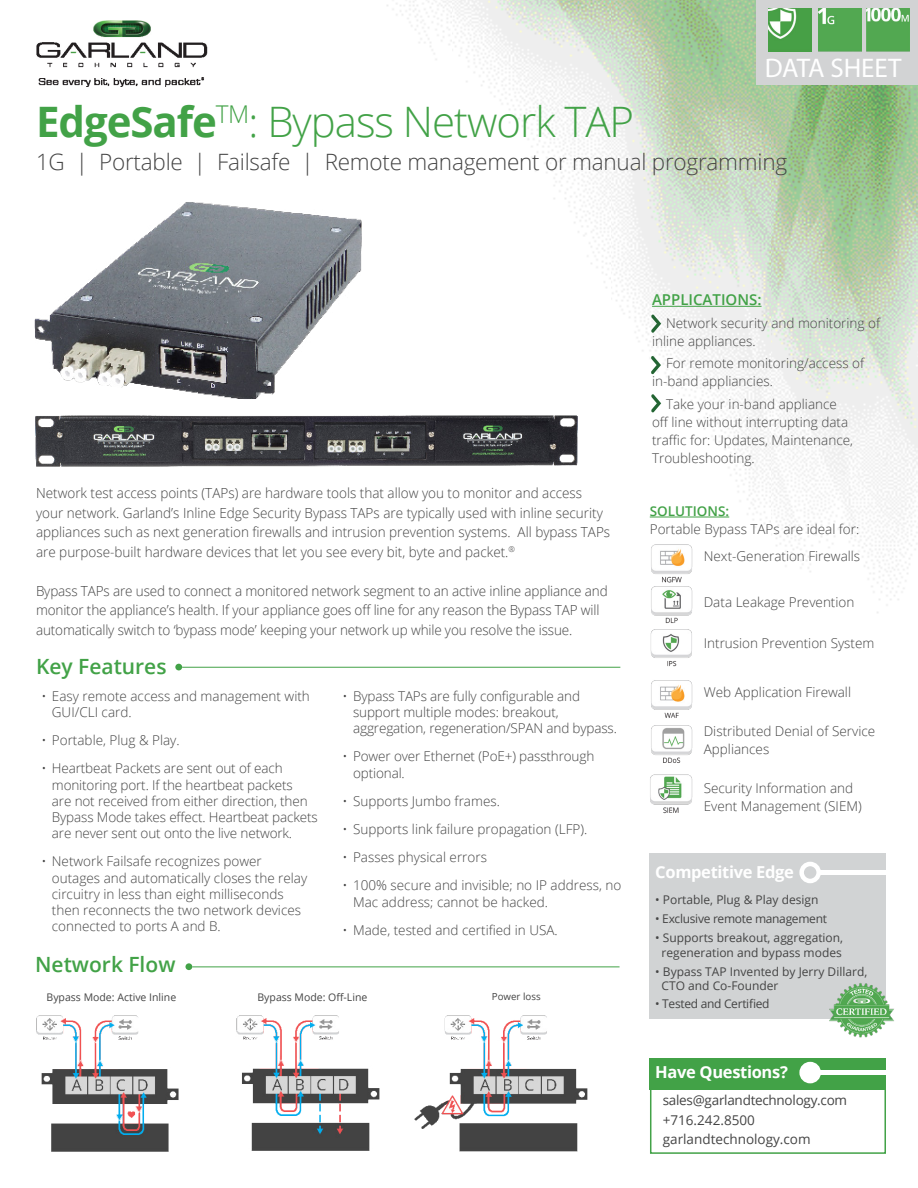
<style>
.page{position:relative;width:918px;height:1188px;background:#fff}
.page>*{position:absolute;margin:0;border:0;box-sizing:border-box;transform-origin:0 0}
.t1{font:300 42px "Open Sans";letter-spacing:-.025em;color:#42a247}
.t2{font:27px "Myriad Pro";color:#fff}
.t3{font:300 22.5px "Open Sans";letter-spacing:-.01em;color:#444}
.t4{font:600 21px "Open Sans";color:#42a247}
.t5{font:700 16.5px "Open Sans";letter-spacing:-.02em;color:#fff}
.t6{font:600 15px "Open Sans";color:#42a247}
.t7{font:300 13.95px/19.5px "Open Sans";color:#444}
.t8{font:300 13.5px/16.2px "Open Sans";color:#444}
.t9{font:13.5px/19.5px "Open Sans";color:#444}
.t10{font:600 13.5px "Open Sans";color:#42a247}
.t11{font:12px/14.4px "Open Sans";color:#444;text-align:center}
.t12{font:12px "Open Sans";letter-spacing:-.025em;color:#444}
.t13{font:10.5px "Open Sans";color:#444}
.t14{font:9.75px "Open Sans";color:#444}
.s1{font-weight:700}
</style>
<div class="page">
<img style="left:34px;top:0;width:884px;height:703px">
<div style="left:650px;top:853px;width:236px;height:165px;background:#d1d3d4"></div>
<img style="left:829px;top:983px;width:65px;height:55px">
<hr style="left:182px;top:667px;width:438px;height:1px;background:#42a247">
<div style="left:175px;top:664px;width:7px;height:6px;background:#42a247;border-radius:50%"></div>
<div style="left:650px;top:1076px;width:236px;height:78px;border:2px solid #42a247"></div>
<div style="left:650px;top:1058px;width:236px;height:31px;background:#42a247"></div>
<div style="left:802px;top:1064px;width:17px;height:17px;background:#fff;border-radius:50%"></div>
<div style="left:799px;top:1062px;width:22px;height:21px;border:4px solid #fff;border-radius:50%"></div>
<div style="left:819px;top:1070px;width:69px;height:5px;background:#fff"></div>
<hr style="left:650px;top:517px;width:79px;height:1px;background:#42a247">
<img style="left:650px;top:542px;width:42px;height:83px">
<img style="left:650px;top:628px;width:42px;height:41px">
<img style="left:650px;top:680px;width:42px;height:38px">
<img style="left:651px;top:725px;width:41px;height:38px">
<img style="left:650px;top:774px;width:43px;height:40px">
<div style="left:756px;top:0;width:162px;height:84px;background:#d2d3d4"></div>
<img style="left:36px;top:21px;width:172px;height:65px">
<img style="left:818px;top:8px;width:44px;height:43px">
<img style="left:866px;top:8px;width:44px;height:43px">
<div style="left:799px;top:862px;width:22px;height:21px;border:4px solid #fff;border-radius:50%"></div>
<div style="left:819px;top:870px;width:69px;height:5px;background:#fff"></div>
<hr style="left:192px;top:967px;width:428px;height:1px;background:#42a247">
<div style="left:185px;top:963px;width:7px;height:7px;background:#42a247;border-radius:50%"></div>
<img style="left:34px;top:412px;width:551px;height:60px">
<img style="left:35px;top:202px;width:327px;height:197px">
<svg style="left:651px;top:314px;width:10px;height:19px"></svg>
<svg style="left:651px;top:394px;width:10px;height:19px"></svg>
<hr style="left:652px;top:306px;width:110px;height:1px;background:#42a247">
<svg style="left:651px;top:356px;width:10px;height:18px"></svg>
<img style="left:415px;top:1015px;width:173px;height:137px">
<img style="left:236px;top:1015px;width:144px;height:136px">
<img style="left:36px;top:1015px;width:143px;height:137px">
<img style="left:768px;top:8px;width:44px;height:43px">
<h2 class="t2" style="left:765px;top:51px;width:139px">DATA SHEET</h2>
<h1 class="t1" style="left:36px;top:93px;width:600px"><span class="s1">EdgeSafe</span><sup>TM</sup>: Bypass Network TAP</h1>
<h3 class="t3" style="left:36px;top:146px;width:753px">1G | Portable | Failsafe | Remote management or manual programming</h3>
<p class="t7" style="left:36px;top:483px;width:576px">Network test access points (TAPs) are hardware tools that allow you to monitor and access your network. Garland’s Inline Edge Security Bypass TAPs are typically used with inline security appliances such as next generation firewalls and intrusion prevention systems. All bypass TAPs are purpose-built hardware devices that let you see every bit, byte and packet.<sup>®</sup></p>
<p class="t7" style="left:36px;top:580px;width:573px">Bypass TAPs are used to connect a monitored network segment to an active inline appliance and monitor the appliance’s health. If your appliance goes off line for any reason the Bypass TAP will automatically switch to ‘bypass mode’ keeping your network up while you resolve the issue.</p>
<h3 class="t4" style="left:36px;top:652px;width:132px">Key Features</h3>
<p class="t8" style="left:52px;top:687px;width:259px;text-indent:-11px">• Easy remote access and management with<br>GUI/CLI card.</p>
<p class="t8" style="left:41px;top:732px;width:140px">• Portable, Plug &amp; Play.</p>
<p class="t8" style="left:52px;top:760px;width:267px;text-indent:-11px">• Heartbeat Packets are sent out of each monitoring port. If the heartbeat packets<br>are not received from either direction, then Bypass Mode takes effect. Heartbeat packets are never sent out onto the live network.</p>
<p class="t8" style="left:52px;top:853px;width:257px;text-indent:-11px">• Network Failsafe recognizes power outages and automatically closes the relay circuitry in less than eight milliseconds then reconnects the two network devices connected to ports A and B.</p>
<h3 class="t4" style="left:35px;top:950px;width:142px">Network Flow</h3>
<p class="t8" style="left:353px;top:687px;width:265px;text-indent:-11px">• Bypass TAPs are fully configurable and support multiple modes: breakout, aggregation, regeneration/SPAN and bypass.</p>
<p class="t8" style="left:353px;top:748px;width:243px;text-indent:-11px">• Power over Ethernet (PoE+) passthrough optional.</p>
<p class="t8" style="left:343px;top:792px;width:159px">• Supports Jumbo frames.</p>
<p class="t8" style="left:343px;top:821px;width:246px">• Supports link failure propagation (LFP).</p>
<p class="t8" style="left:343px;top:849px;width:146px">• Passes physical errors</p>
<p class="t8" style="left:353px;top:877px;width:270px;text-indent:-11px">• 100% secure and invisible; no IP address, no<br>Mac address; cannot be hacked.</p>
<p class="t8" style="left:343px;top:921px;width:217px">• Made, tested and certified in USA.</p>
<p class="t13" style="left:47px;top:990px;width:131px">Bypass Mode: Active Inline</p>
<p class="t13" style="left:258px;top:990px;width:111px">Bypass Mode: Off-Line</p>
<p class="t14" style="left:492px;top:990px;width:50px">Power loss</p>
<p class="t6" style="left:652px;top:289px;width:111px">APPLICATIONS:</p>
<p class="t8" style="left:652px;top:313px;width:230px;line-height:18px;text-indent:14px">Network security and monitoring of inline appliances.</p>
<p class="t8" style="left:652px;top:354px;width:214px;line-height:18px;text-indent:14px">For remote monitoring/access of in-band appliancies.</p>
<p class="t8" style="left:652px;top:394px;width:203px;line-height:18px;text-indent:14px">Take your in-band appliance off line without interrupting data traffic for: Updates, Maintenance,<br>Troubleshooting.</p>
<p class="t10" style="left:650px;top:502px;width:81px">SOLUTIONS:</p>
<p class="t8" style="left:650px;top:515px;width:212px;line-height:27px;text-align:right">Portable Bypass TAPs are ideal for:<br>Next-Generation Firewalls</p>
<p class="t8" style="left:704px;top:594px;width:152px">Data Leakage Prevention</p>
<p class="t8" style="left:704px;top:635px;width:172px">Intrusion Prevention System</p>
<p class="t8" style="left:704px;top:684px;width:149px">Web Application Firewall</p>
<p class="t8" style="left:704px;top:722px;width:173px;line-height:18px">Distributed Denial of Service<br>Appliances</p>
<p class="t8" style="left:704px;top:779px;width:159px;line-height:18px">Security Information and<br>Event Management (SIEM)</p>
<p class="t5" style="left:655px;top:861px;width:140px">Competitive Edge</p>
<p class="t11" style="left:655px;top:893px;width:165px">• Portable, Plug &amp; Play design</p>
<p class="t12" style="left:655px;top:911px;width:173px">• Exclusive remote management</p>
<p class="t11" style="left:655px;top:930px;width:189px">• Supports breakout, aggregation, regeneration and bypass modes</p>
<p class="t11" style="left:662px;top:964px;width:207px;text-align:left;text-indent:-6px">• Bypass TAP Invented by Jerry Dillard,<br>CTO and Co-Founder</p>
<p class="t12" style="left:655px;top:995px;width:116px">• Tested and Certified</p>
<p class="t5" style="left:655px;top:1061px;width:134px">Have Questions?</p>
<p class="t9" style="left:663px;top:1090px;width:186px">sales@garlandtechnology.com +716.242.8500 garlandtechnology.com</p>
</div>
